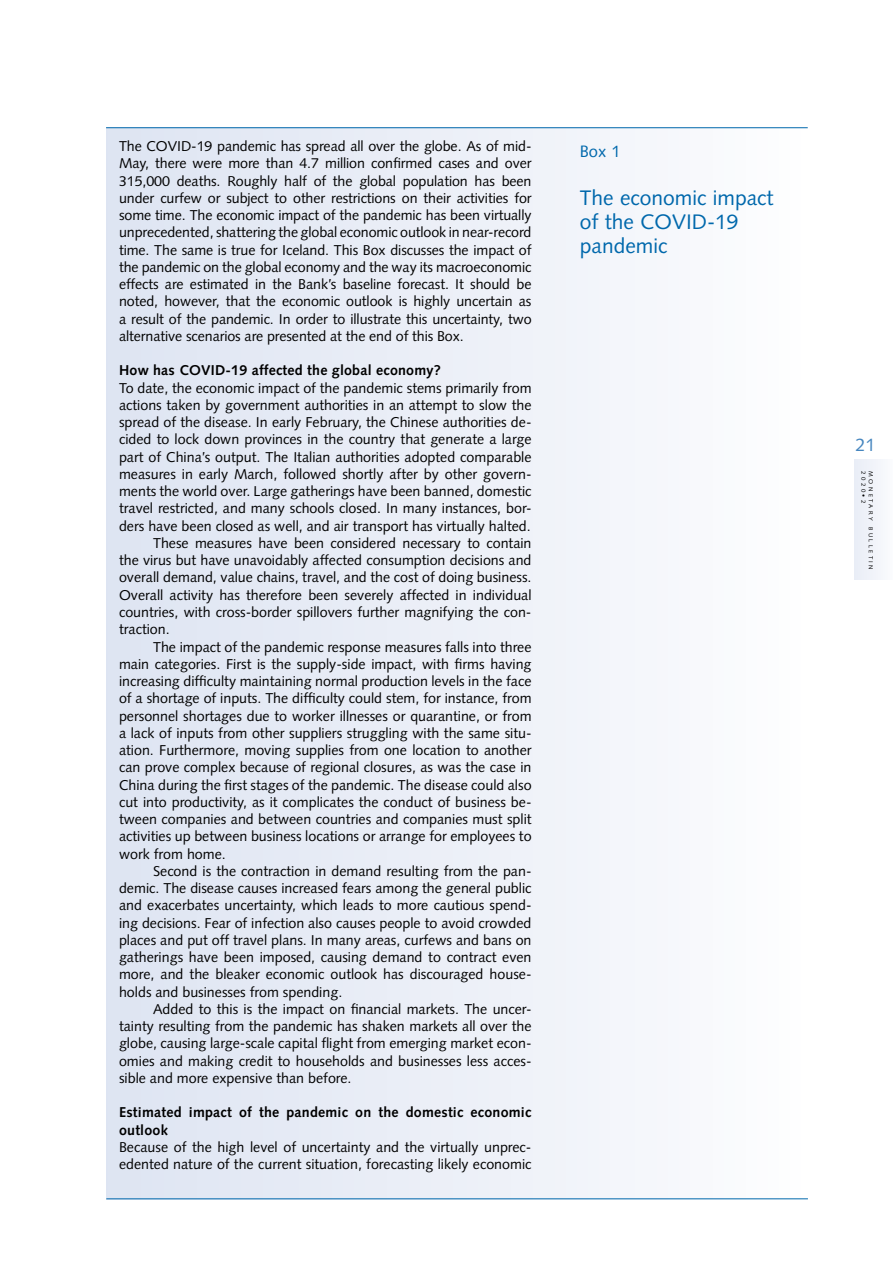
<style>
.page{position:relative;width:893px;height:1263px;background:#fff}
.page>*{position:absolute;margin:0;border:0;box-sizing:border-box;transform-origin:0 0}
.t1{font:21px/24px "Syntax LT Std";color:#0068ac}
.t2{font:18px "Syntax LT Std";color:#4686bf}
.t3{font:16.5px "Syntax LT Std";color:#0068ac}
.t4{font:14.25px/17.2px "Syntax LT Std";color:#000;text-align:justify}
.t5{font:700 14.25px/17.2px "Syntax LT Std";letter-spacing:.015em;color:#000}
.t6{font:6px "Syntax LT Std";letter-spacing:.4em;color:#000}
</style>
<div class="page">
<div style="left:855px;top:459px;width:38px;height:121px;background:#f1f4fa"></div>
<div style="left:106px;top:128px;width:701px;height:1071px;background:linear-gradient(to right,#dde4f2,#fdfdfe)"></div>
<hr style="left:106px;top:1198px;width:702px;height:1px;background:#0068ac">
<hr style="left:106px;top:127px;width:702px;height:1px;background:#0068ac">
<p class="t4" style="left:119px;top:137px;width:414px">The COVID-19 pandemic has spread all over the globe. As of mid-May, there were more than 4.7 million confirmed cases and over 315,000 deaths. Roughly half of the global population has been under curfew or subject to other restrictions on their activities for some time. The economic impact of the pandemic has been virtually unprecedented, shattering the global economic outlook in near-record time. The same is true for Iceland. This Box discusses the impact of the pandemic on the global economy and the way its macroeconomic effects are estimated in the Bank’s baseline forecast. It should be noted, however, that the economic outlook is highly uncertain as a result of the pandemic. In order to illustrate this uncertainty, two alternative scenarios are presented at the end of this Box.</p>
<p class="t5" style="left:119px;top:362px;width:323px">How has COVID-19 affected the global economy?</p>
<p class="t4" style="left:119px;top:379px;width:414px">To date, the economic impact of the pandemic stems primarily from</p>
<p class="t4" style="left:119px;top:396px;width:414px">actions taken by government authorities in an attempt to slow the</p>
<p class="t4" style="left:119px;top:414px;width:414px">spread of the disease. In early February, the Chinese authorities de-</p>
<p class="t4" style="left:119px;top:431px;width:414px">cided to lock down provinces in the country that generate a large</p>
<p class="t4" style="left:119px;top:448px;width:414px">part of China’s output. The Italian authorities adopted comparable</p>
<p class="t4" style="left:119px;top:465px;width:414px">measures in early March, followed shortly after by other govern-</p>
<p class="t4" style="left:119px;top:483px;width:414px">ments the world over. Large gatherings have been banned, domestic</p>
<p class="t4" style="left:119px;top:500px;width:414px">travel restricted, and many schools closed. In many instances, bor-</p>
<p class="t4" style="left:119px;top:517px;width:413px">ders have been closed as well, and air transport has virtually halted.</p>
<p class="t4" style="left:153px;top:534px;width:380px">These measures have been considered necessary to contain</p>
<p class="t4" style="left:119px;top:552px;width:414px">the virus but have unavoidably affected consumption decisions and</p>
<p class="t4" style="left:119px;top:569px;width:414px">overall demand, value chains, travel, and the cost of doing business.</p>
<p class="t4" style="left:119px;top:586px;width:414px">Overall activity has therefore been severely affected in individual</p>
<p class="t4" style="left:119px;top:603px;width:414px">countries, with cross-border spillovers further magnifying the con-</p>
<p class="t4" style="left:119px;top:621px;width:52px">traction.</p>
<p class="t4" style="left:153px;top:638px;width:380px">The impact of the pandemic response measures falls into three</p>
<p class="t4" style="left:119px;top:655px;width:414px">main categories. First is the supply-side impact, with firms having</p>
<p class="t4" style="left:119px;top:672px;width:414px">increasing difficulty maintaining normal production levels in the face</p>
<p class="t4" style="left:119px;top:690px;width:414px">of a shortage of inputs. The difficulty could stem, for instance, from</p>
<p class="t4" style="left:119px;top:707px;width:414px">personnel shortages due to worker illnesses or quarantine, or from</p>
<p class="t4" style="left:119px;top:724px;width:414px">a lack of inputs from other suppliers struggling with the same situ-</p>
<p class="t4" style="left:119px;top:741px;width:414px">ation. Furthermore, moving supplies from one location to another</p>
<p class="t4" style="left:119px;top:759px;width:414px">can prove complex because of regional closures, as was the case in</p>
<p class="t4" style="left:119px;top:776px;width:414px">China during the first stages of the pandemic. The disease could also</p>
<p class="t4" style="left:119px;top:793px;width:414px">cut into productivity, as it complicates the conduct of business be-</p>
<p class="t4" style="left:119px;top:810px;width:414px">tween companies and between countries and companies must split</p>
<p class="t4" style="left:119px;top:828px;width:414px">activities up between business locations or arrange for employees to</p>
<p class="t4" style="left:119px;top:845px;width:108px">work from home.</p>
<p class="t4" style="left:153px;top:862px;width:380px">Second is the contraction in demand resulting from the pan-</p>
<p class="t4" style="left:119px;top:880px;width:414px">demic. The disease causes increased fears among the general public</p>
<p class="t4" style="left:119px;top:897px;width:414px">and exacerbates uncertainty, which leads to more cautious spend-</p>
<p class="t4" style="left:119px;top:914px;width:414px">ing decisions. Fear of infection also causes people to avoid crowded</p>
<p class="t4" style="left:119px;top:931px;width:414px">places and put off travel plans. In many areas, curfews and bans on</p>
<p class="t4" style="left:119px;top:949px;width:414px">gatherings have been imposed, causing demand to contract even</p>
<p class="t4" style="left:119px;top:966px;width:414px">more, and the bleaker economic outlook has discouraged house-</p>
<p class="t4" style="left:119px;top:983px;width:225px">holds and businesses from spending.</p>
<p class="t4" style="left:153px;top:1000px;width:380px">Added to this is the impact on financial markets. The uncer-</p>
<p class="t4" style="left:119px;top:1018px;width:414px">tainty resulting from the pandemic has shaken markets all over the</p>
<p class="t4" style="left:119px;top:1035px;width:414px">globe, causing large-scale capital flight from emerging market econ-</p>
<p class="t4" style="left:119px;top:1052px;width:414px">omies and making credit to households and businesses less acces-</p>
<p class="t4" style="left:119px;top:1069px;width:234px">sible and more expensive than before.</p>
<p class="t5" style="left:119px;top:1104px;width:414px">Estimated impact of the pandemic on the domestic economic outlook</p>
<p class="t4" style="left:119px;top:1138px;width:414px">Because of the high level of uncertainty and the virtually unprec&shy;edented nature of the current situation, forecasting likely economic</p>
<p class="t3" style="left:580px;top:141px;width:42px">Box 1</p>
<h1 class="t1" style="left:580px;top:185px;width:195px">The economic impact of the COVID-19 pandemic</h1>
<p class="t2" style="left:855px;top:434px;width:22px">21</p>
<p class="t6" style="left:867px;top:471px;width:33px;rotate:90deg">2020•2</p>
<p class="t6" style="left:874px;top:471px;width:100px;rotate:90deg">MONETARY BULLETIN</p>
</div>
